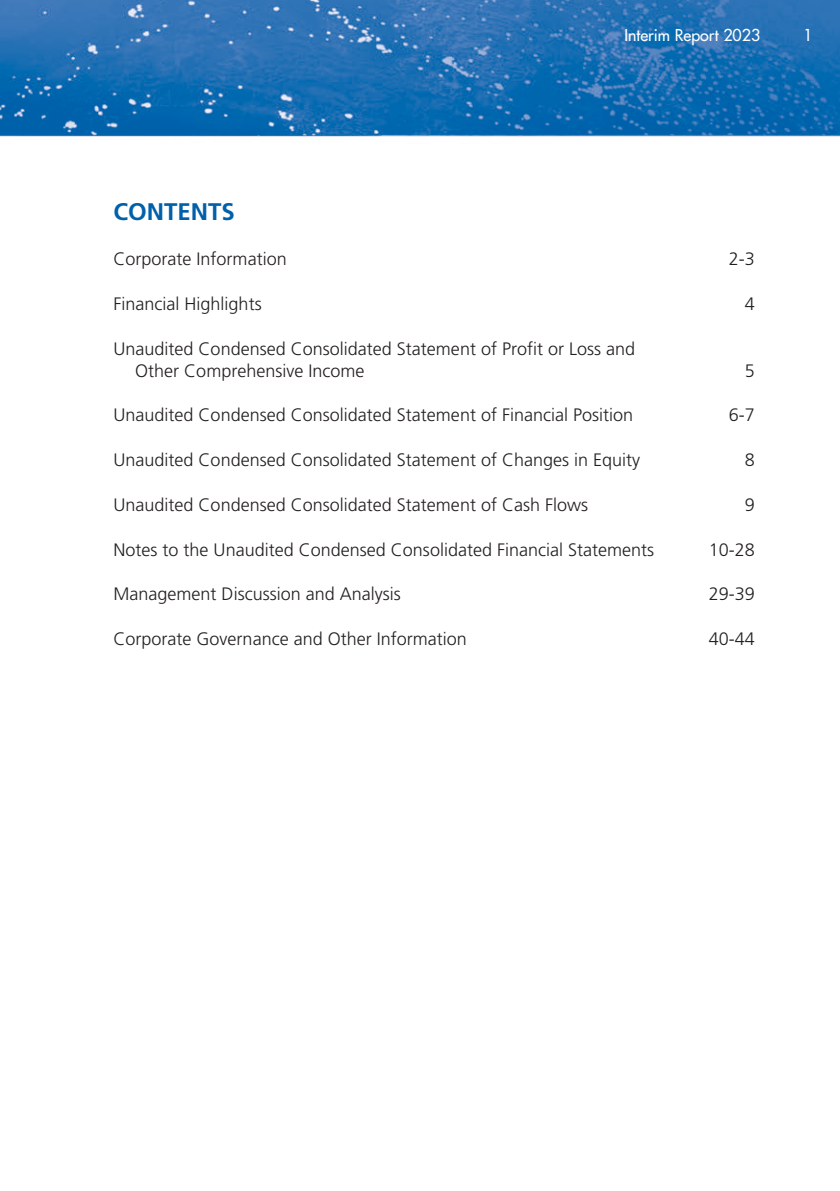
<style>
.page{position:relative;width:840px;height:1191px;background:#fff}
.page>*{position:absolute;margin:0;border:0;box-sizing:border-box;transform-origin:0 0}
._01_Heading_1{font:700 24px "Frutiger LT Std";color:#0060aa}
._00_Body_text{font:300 18px/22px "Frutiger LT Std";color:#231f20}
.t1{font:500 16px "Futura Std";color:#fff}
</style>
<div class="page">
<img style="left:0;top:0;width:839px;height:137px">
<p class="t1" style="left:624px;top:25px;width:137px">Interim Report 2023</p>
<p class="t1" style="left:803px;top:25px;width:11px">1</p>
<p class="_01_Heading_1" style="left:113px;top:197px;width:123px">CONTENTS</p>
<p class="_00_Body_text" style="left:113px;top:248px;width:175px">Corporate Information</p>
<p class="_00_Body_text" style="left:728px;top:248px;width:28px">2-3</p>
<p class="_00_Body_text" style="left:113px;top:293px;width:150px">Financial Highlights</p>
<p class="_00_Body_text" style="left:744px;top:293px;width:12px">4</p>
<p class="_00_Body_text" style="left:135px;top:338px;width:501px;text-indent:-22px">Unaudited Condensed Consolidated Statement of Profit or Loss and<br>Other Comprehensive Income</p>
<p class="_00_Body_text" style="left:744px;top:360px;width:12px">5</p>
<p class="_00_Body_text" style="left:113px;top:404px;width:521px">Unaudited Condensed Consolidated Statement of Financial Position</p>
<p class="_00_Body_text" style="left:728px;top:404px;width:28px">6-7</p>
<p class="_00_Body_text" style="left:113px;top:449px;width:528px">Unaudited Condensed Consolidated Statement of Changes in Equity</p>
<p class="_00_Body_text" style="left:744px;top:449px;width:12px">8</p>
<p class="_00_Body_text" style="left:113px;top:494px;width:476px">Unaudited Condensed Consolidated Statement of Cash Flows</p>
<p class="_00_Body_text" style="left:744px;top:494px;width:12px">9</p>
<p class="_00_Body_text" style="left:113px;top:538px;width:542px">Notes to the Unaudited Condensed Consolidated Financial Statements</p>
<p class="_00_Body_text" style="left:708px;top:538px;width:48px">10-28</p>
<p class="_00_Body_text" style="left:113px;top:583px;width:289px">Management Discussion and Analysis</p>
<p class="_00_Body_text" style="left:708px;top:583px;width:48px">29-39</p>
<p class="_00_Body_text" style="left:113px;top:628px;width:355px">Corporate Governance and Other Information</p>
<p class="_00_Body_text" style="left:708px;top:628px;width:48px">40-44</p>
</div>
